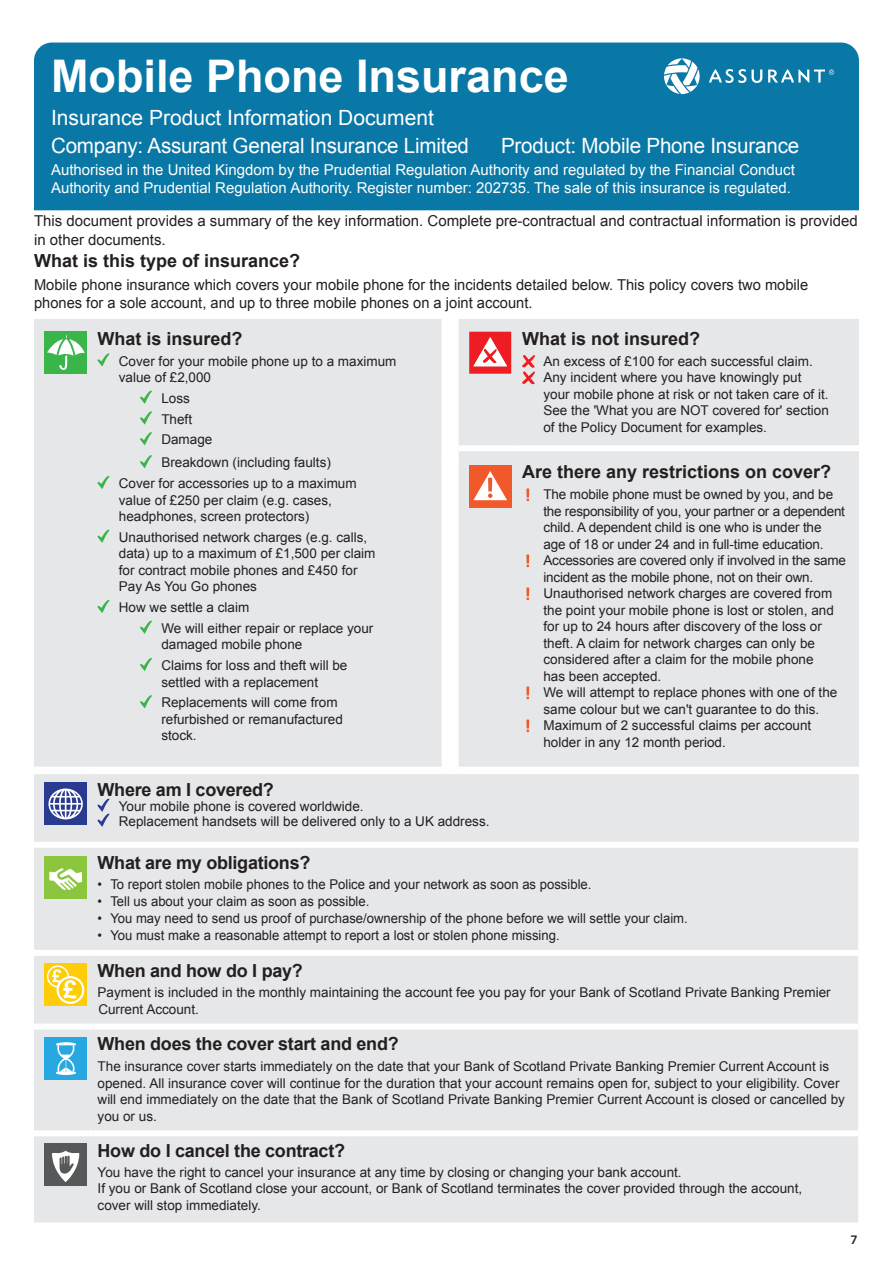
<style>
.page{position:relative;width:893px;height:1263px;background:#fff}
.page>*{position:absolute;margin:0;border:0;box-sizing:border-box;transform-origin:0 0}
.Form_title{font:700 45px "Arial";color:#fff}
.Form_sub_title{font:21px "Arial";letter-spacing:-.01em;color:#fff}
.Cover_subhead{font:700 18px "Arial";letter-spacing:-.015em;color:#231f20}
.Form_intro{font:15px/19.5px "Arial";color:#231f20}
.Form_sub_title-2{font:15px/18px "Arial";color:#fff}
.Covered_bullets{font:13.5px/16.5px "Arial";color:#231f20}
.Main_obligations_bullet{font:13.5px/16.5px "Arial";color:#231f20}
.t1{font:600 12px "Avenir Next LT Pro";color:#231f20}
</style>
<div class="page">
<div style="left:34px;top:319px;width:825px;height:523px;background:#e6e7e9"></div>
<div style="left:442px;top:457px;width:17px;height:6px;background:#fff"></div>
<div style="left:459px;top:445px;width:59px;height:6px;background:#fff"></div>
<div style="left:518px;top:445px;width:341px;height:6px;background:#fff"></div>
<div style="left:34px;top:767px;width:59px;height:6px;background:#fff"></div>
<div style="left:93px;top:767px;width:349px;height:6px;background:#fff"></div>
<div style="left:442px;top:767px;width:17px;height:6px;background:#fff"></div>
<div style="left:459px;top:767px;width:59px;height:6px;background:#fff"></div>
<div style="left:518px;top:767px;width:341px;height:6px;background:#fff"></div>
<div style="left:45px;top:332px;width:42px;height:42px;background:#3ab54a"></div>
<svg style="left:47px;top:334px;width:38px;height:36px"></svg>
<svg style="left:97px;top:353px;width:13px;height:14px"></svg>
<svg style="left:140px;top:391px;width:12px;height:13px"></svg>
<svg style="left:140px;top:411px;width:12px;height:14px"></svg>
<svg style="left:140px;top:432px;width:12px;height:13px"></svg>
<svg style="left:140px;top:455px;width:12px;height:13px"></svg>
<svg style="left:97px;top:476px;width:13px;height:13px"></svg>
<svg style="left:97px;top:530px;width:13px;height:13px"></svg>
<svg style="left:97px;top:600px;width:13px;height:13px"></svg>
<svg style="left:140px;top:621px;width:12px;height:13px"></svg>
<svg style="left:140px;top:658px;width:12px;height:13px"></svg>
<svg style="left:140px;top:695px;width:12px;height:13px"></svg>
<svg style="left:469px;top:332px;width:42px;height:42px"></svg>
<svg style="left:522px;top:355px;width:13px;height:29px"></svg>
<div style="left:469px;top:465px;width:42px;height:42px;background:#f1592a"></div>
<svg style="left:473px;top:471px;width:34px;height:29px"></svg>
<svg style="left:526px;top:488px;width:3px;height:13px"></svg>
<svg style="left:526px;top:554px;width:3px;height:13px"></svg>
<svg style="left:526px;top:587px;width:3px;height:13px"></svg>
<svg style="left:526px;top:686px;width:3px;height:13px"></svg>
<svg style="left:526px;top:719px;width:3px;height:13px"></svg>
<div style="left:45px;top:783px;width:42px;height:42px;background:#283b91"></div>
<svg style="left:48px;top:788px;width:35px;height:31px"></svg>
<svg style="left:97px;top:798px;width:13px;height:29px"></svg>
<div style="left:34px;top:848px;width:824px;height:374px;background:#e6e7e9"></div>
<div style="left:93px;top:950px;width:765px;height:6px;background:#fff"></div>
<div style="left:93px;top:1023px;width:765px;height:6px;background:#fff"></div>
<div style="left:93px;top:1130px;width:765px;height:6px;background:#fff"></div>
<div style="left:34px;top:950px;width:59px;height:6px;background:#fff"></div>
<div style="left:34px;top:1130px;width:59px;height:6px;background:#fff"></div>
<div style="left:34px;top:1023px;width:59px;height:6px;background:#fff"></div>
<div style="left:45px;top:856px;width:42px;height:42px;background:#8bc63e"></div>
<svg style="left:49px;top:868px;width:33px;height:22px"></svg>
<div style="left:45px;top:963px;width:42px;height:42px;background:#fecd08"></div>
<svg style="left:47px;top:965px;width:37px;height:39px"></svg>
<div style="left:45px;top:1037px;width:42px;height:42px;background:#27a8e0"></div>
<svg style="left:56px;top:1042px;width:20px;height:33px"></svg>
<div style="left:45px;top:1144px;width:42px;height:42px;background:#57585a"></div>
<svg style="left:52px;top:1150px;width:27px;height:32px"></svg>
<div style="left:34px;top:43px;width:825px;height:167px;background:#0a78a6"></div>
<svg style="left:709px;top:69px;width:53px;height:14px"></svg>
<svg style="left:664px;top:58px;width:36px;height:36px"></svg>
<svg style="left:768px;top:69px;width:66px;height:14px"></svg>
<p class="Form_title" style="left:51px;top:47px;width:519px">Mobile Phone Insurance</p>
<p class="Form_sub_title" style="left:51px;top:104px;width:384px">Insurance Product Information Document</p>
<p class="Form_sub_title" style="left:51px;top:132px;width:419px">Company: Assurant General Insurance Limited</p>
<p class="Form_sub_title" style="left:501px;top:132px;width:300px">Product: Mobile Phone Insurance</p>
<p class="Form_sub_title-2" style="left:51px;top:161px;width:745px">Authorised in the United Kingdom by the Prudential Regulation Authority and regulated by the Financial Conduct<br>Authority and Prudential Regulation Authority. Register number: 202735. The sale of this insurance is regulated.</p>
<p class="Form_intro" style="left:34px;top:211px;width:825px">This document provides a summary of the key information. Complete pre-contractual and contractual information is provided in other documents.</p>
<p class="Cover_subhead" style="left:34px;top:249px;width:268px">What is this type of insurance?</p>
<p class="Form_intro" style="left:34px;top:276px;width:776px;line-height:18px">Mobile phone insurance which covers your mobile phone for the incidents detailed below. This policy covers two mobile phones for a sole account, and up to three mobile phones on a joint account.</p>
<p class="Cover_subhead" style="left:98px;top:327px;width:147px">What is insured?</p>
<p class="Covered_bullets" style="left:119px;top:353px;width:279px">Cover for your mobile phone up to a maximum value of £2,000</p>
<p class="Covered_bullets" style="left:161px;top:390px;width:30px">Loss</p>
<p class="Covered_bullets" style="left:161px;top:411px;width:32px">Theft</p>
<p class="Covered_bullets" style="left:161px;top:431px;width:53px">Damage</p>
<p class="Covered_bullets" style="left:161px;top:454px;width:171px">Breakdown (including faults)</p>
<p class="Covered_bullets" style="left:119px;top:475px;width:239px">Cover for accessories up to a maximum value of £250 per claim (e.g. cases, headphones, screen protectors)</p>
<p class="Covered_bullets" style="left:119px;top:529px;width:258px">Unauthorised network charges (e.g. calls, data) up to a maximum of £1,500 per claim for contract mobile phones and £450 for Pay As You Go phones</p>
<p class="Covered_bullets" style="left:119px;top:599px;width:132px">How we settle a claim</p>
<p class="Covered_bullets" style="left:161px;top:620px;width:214px">We will either repair or replace your damaged mobile phone</p>
<p class="Covered_bullets" style="left:161px;top:657px;width:188px">Claims for loss and theft will be settled with a replacement</p>
<p class="Covered_bullets" style="left:161px;top:694px;width:183px">Replacements will come from refurbished or remanufactured stock.</p>
<p class="Cover_subhead" style="left:522px;top:327px;width:180px">What is not insured?</p>
<p class="Covered_bullets" style="left:543px;top:353px;width:271px">An excess of £100 for each successful claim.</p>
<p class="Covered_bullets" style="left:543px;top:369px;width:287px">Any incident where you have knowingly put your mobile phone at risk or not taken care of it.<br>See the 'What you are NOT covered for' section of the Policy Document for examples.</p>
<p class="Cover_subhead" style="left:522px;top:460px;width:311px">Are there any restrictions on cover?</p>
<p class="Covered_bullets" style="left:543px;top:486px;width:303px">The mobile phone must be owned by you, and be the responsibility of you, your partner or a dependent child. A dependent child is one who is under the age of 18 or under 24 and in full-time education.</p>
<p class="Covered_bullets" style="left:543px;top:552px;width:304px">Accessories are covered only if involved in the same incident as the mobile phone, not on their own.</p>
<p class="Covered_bullets" style="left:543px;top:585px;width:292px">Unauthorised network charges are covered from the point your mobile phone is lost or stolen, and for up to 24 hours after discovery of the loss or theft. A claim for network charges can only be considered after a claim for the mobile phone has been accepted.</p>
<p class="Covered_bullets" style="left:543px;top:684px;width:295px">We will attempt to replace phones with one of the same colour but we can't guarantee to do this.</p>
<p class="Covered_bullets" style="left:543px;top:717px;width:269px">Maximum of 2 successful claims per account holder in any 12 month period.</p>
<p class="Cover_subhead" style="left:98px;top:778px;width:178px">Where am I covered?</p>
<p class="Covered_bullets" style="left:119px;top:798px;width:246px">Your mobile phone is covered worldwide.</p>
<p class="Covered_bullets" style="left:119px;top:813px;width:372px">Replacement handsets will be delivered only to a UK address.</p>
<p class="Cover_subhead" style="left:98px;top:851px;width:214px">What are my obligations?</p>
<p class="Main_obligations_bullet" style="left:98px;top:876px;width:495px">• To report stolen mobile phones to the Police and your network as soon as possible.</p>
<p class="Main_obligations_bullet" style="left:98px;top:893px;width:273px">• Tell us about your claim as soon as possible.</p>
<p class="Main_obligations_bullet" style="left:98px;top:910px;width:592px">• You may need to send us proof of purchase/ownership of the phone before we will settle your claim.</p>
<p class="Main_obligations_bullet" style="left:98px;top:927px;width:464px">• You must make a reasonable attempt to report a lost or stolen phone missing.</p>
<p class="Cover_subhead" style="left:98px;top:958px;width:207px">When and how do I pay?</p>
<p class="Main_obligations_bullet" style="left:98px;top:984px;width:735px">Payment is included in the monthly maintaining the account fee you pay for your Bank of Scotland Private Banking Premier<br>Current Account.</p>
<p class="Cover_subhead" style="left:98px;top:1032px;width:303px">When does the cover start and end?</p>
<p class="Main_obligations_bullet" style="left:98px;top:1058px;width:749px">The insurance cover starts immediately on the date that your Bank of Scotland Private Banking Premier Current Account is opened. All insurance cover will continue for the duration that your account remains open for, subject to your eligibility. Cover will end immediately on the date that the Bank of Scotland Private Banking Premier Current Account is closed or cancelled by you or us.</p>
<p class="Cover_subhead" style="left:98px;top:1139px;width:249px">How do I cancel the contract?</p>
<p class="Main_obligations_bullet" style="left:98px;top:1164px;width:706px">You have the right to cancel your insurance at any time by closing or changing your bank account.<br>If you or Bank of Scotland close your account, or Bank of Scotland terminates the cover provided through the account, cover will stop immediately.</p>
<p class="t1" style="left:850px;top:1232px;width:9px">7</p>
</div>
